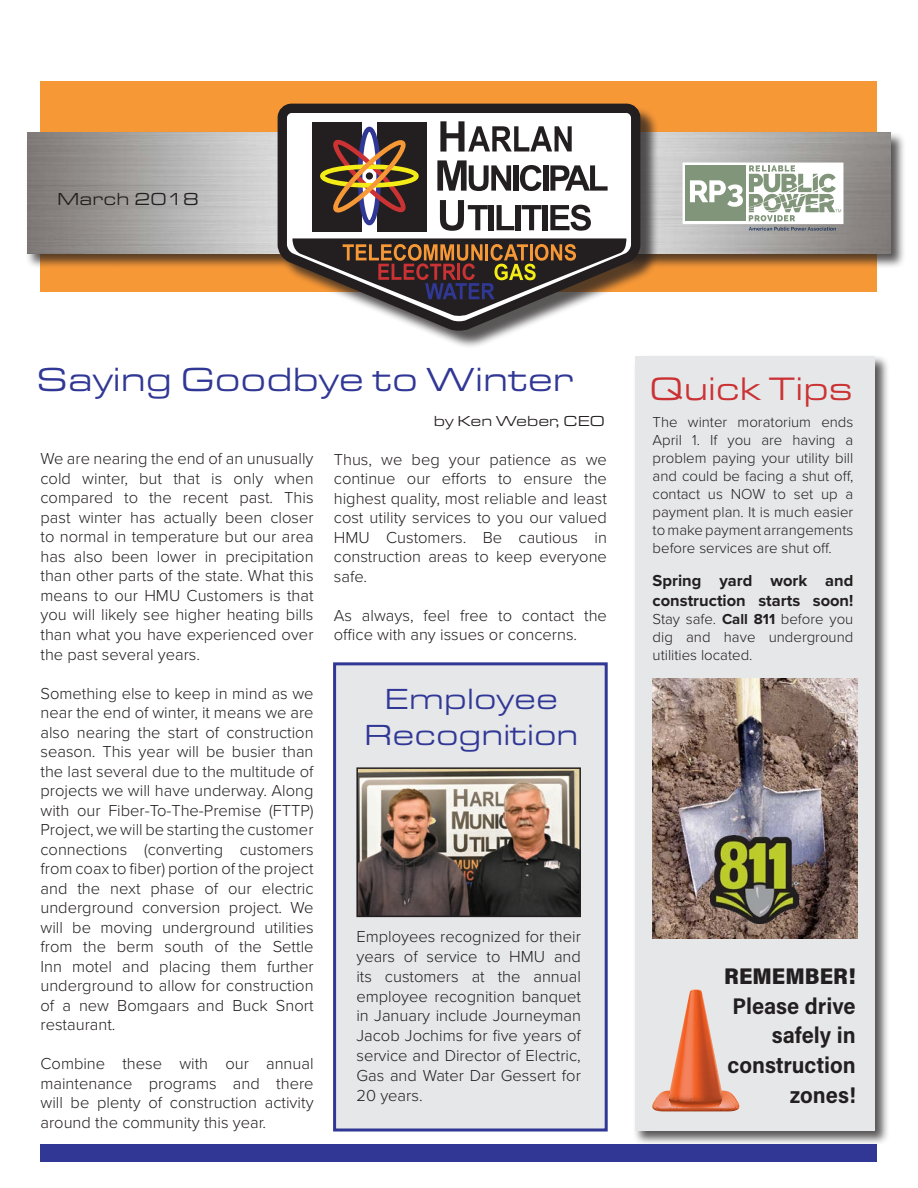
<style>
.page{position:relative;width:918px;height:1188px;background:#fff}
.page>*{position:absolute;margin:0;border:0;box-sizing:border-box;transform-origin:0 0}
.t1{font:34.65px "Eurostile Ext";color:#303795}
.t2{font:33.6px "Eurostile Ext";color:#cb3233}
.t3{font:30.15px "Eurostile Ext";color:#303795}
.t4{font:700 22.8px/30px "Acumin Pro Semi Cond";color:#231f20;text-align:right}
.t5{font:900 22.8px "Acumin Pro Semi Cond";color:#231f20}
.t6{font:18px "Eurostile Ext";color:#231f20}
.t7{font:300 16.5px/19.5px "Proxima Nova";color:#231f20;text-align:justify}
.t8{font:700 16.5px/19.8px "Proxima Nova";color:#231f20}
.t9{font:300 15px/18px "Proxima Nova";color:#231f20;text-align:justify}
.t10{font:15px "Eurostile Ext";color:#231f20}
.s1{font-weight:700}
</style>
<div class="page">
<div style="left:333px;top:662px;width:275px;height:470px;background:#e6e7e9;border:3px solid #303795"></div>
<div style="left:633px;top:355px;width:256px;height:791px;background:#231f20;opacity:.75"></div>
<div style="left:635px;top:356px;width:239px;height:775px;background:#e6e7e9"></div>
<img style="left:653px;top:678px;width:204px;height:260px">
<div style="left:40px;top:81px;width:838px;height:211px;background:#f79837"></div>
<div style="left:26px;top:131px;width:880px;height:138px;background:#231f20;opacity:.75"></div>
<img style="left:27px;top:133px;width:864px;height:121px">
<div style="left:280px;top:106px;width:379px;height:243px;background:#231f20;opacity:.75"></div>
<svg style="left:273px;top:103px;width:372px;height:236px"></svg>
<svg style="left:292px;top:238px;width:335px;height:79px"></svg>
<svg style="left:440px;top:200px;width:48px;height:31px"></svg>
<div style="left:489px;top:205px;width:5px;height:25px;background:#231f20"></div>
<svg style="left:497px;top:205px;width:17px;height:25px"></svg>
<div style="left:516px;top:205px;width:5px;height:25px;background:#231f20"></div>
<svg style="left:522px;top:205px;width:20px;height:25px"></svg>
<div style="left:542px;top:205px;width:6px;height:25px;background:#231f20"></div>
<svg style="left:550px;top:205px;width:41px;height:26px"></svg>
<svg style="left:437px;top:160px;width:74px;height:31px;background:#898787"></svg>
<div style="left:513px;top:165px;width:5px;height:26px;background:#231f20"></div>
<svg style="left:520px;top:165px;width:22px;height:26px"></svg>
<div style="left:543px;top:165px;width:5px;height:26px;background:#231f20"></div>
<svg style="left:550px;top:165px;width:58px;height:26px;background:#949393"></svg>
<svg style="left:440px;top:121px;width:132px;height:31px;background:#a6a4a5"></svg>
<div style="left:312px;top:122px;width:49px;height:109px;background:#231f20"></div>
<div style="left:378px;top:122px;width:49px;height:109px;background:#231f20"></div>
<div style="left:358px;top:127px;width:23px;height:98px;border:5px solid #303795;border-radius:50%"></div>
<div style="left:320px;top:164px;width:99px;height:24px;border:5px solid #f4ec17;border-radius:50%"></div>
<svg style="left:326px;top:133px;width:83px;height:83px"></svg>
<div style="left:366px;top:172px;width:7px;height:8px;background:#231f20;border-radius:50%"></div>
<div style="left:40px;top:1145px;width:838px;height:17px;background:#303795"></div>
<svg style="left:683px;top:163px;width:160px;height:61px"></svg>
<svg style="left:749px;top:165px;width:92px;height:56px;background:#c7d0c4"></svg>
<div style="left:685px;top:165px;width:61px;height:56px;background:#81957a"></div>
<svg style="left:690px;top:180px;width:53px;height:27px"></svg>
<svg style="left:749px;top:227px;width:87px;height:4px"></svg>
<img style="left:711px;top:836px;width:87px;height:87px">
<svg style="left:652px;top:989px;width:87px;height:122px"></svg>
<img style="left:359px;top:770px;width:219px;height:144px">
<div style="left:356px;top:767px;width:225px;height:150px;border:2px solid #231f20"></div>
<p class="t6" style="left:57px;top:188px;width:144px">March 2018</p>
<p class="t1" style="left:37px;top:357px;width:538px">Saying Goodbye to Winter</p>
<p class="t2" style="left:650px;top:366px;width:205px">Quick Tips</p>
<p class="t10" style="left:434px;top:411px;width:173px">by Ken Weber, CEO</p>
<p class="t9" style="left:653px;top:412px;width:202px">The winter moratorium ends April 1. If you are having a problem paying your utility bill and could be facing a shut off, contact us NOW to set up a payment plan. It is much easier to make payment arrangements before services are shut off.</p>
<p class="t8" style="left:653px;top:571px;width:202px">Spring yard work and construction starts soon!</p>
<p class="t9" style="left:653px;top:609px;width:202px">Stay safe. <span class="s1">Call 811</span> before you dig and have underground utilities located.</p>
<p class="t7" style="left:40px;top:448px;width:275px">We are nearing the end of an unusually cold winter, but that is only when compared to the recent past. This past winter has actually been closer to normal in temperature but our area has also been lower in precipitation than other parts of the state. What this means to our HMU Customers is that you will likely see higher heating bills than what you have experienced over the past several years.</p>
<p class="t7" style="left:40px;top:682px;width:275px">Something else to keep in mind as we near the end of winter, it means we are also nearing the start of construction season. This year will be busier than the last several due to the multitude of projects we will have underway. Along with our Fiber-To-The-Premise (FTTP)<br>Project, we will be starting the customer connections (converting customers from coax to fiber) portion of the project and the next phase of our electric underground conversion project. We will be moving underground utilities from the berm south of the Settle Inn motel and placing them further underground to allow for construction of a new Bomgaars and Buck Snort restaurant.</p>
<p class="t7" style="left:40px;top:1053px;width:275px">Combine these with our annual maintenance programs and there will be plenty of construction activity around the community this year.</p>
<p class="t7" style="left:334px;top:448px;width:275px">Thus, we beg your patience as we continue our efforts to ensure the highest quality, most reliable and least cost utility services to you our valued HMU Customers. Be cautious in construction areas to keep everyone safe.</p>
<p class="t7" style="left:334px;top:604px;width:275px">As always, feel free to contact the office with any issues or concerns.</p>
<p class="t3" style="left:385px;top:679px;width:175px">Employee</p>
<p class="t3" style="left:364px;top:715px;width:216px">Recognition</p>
<p class="t7" style="left:356px;top:926px;width:226px">Employees recognized for their years of service to HMU and its customers at the annual employee recognition banquet in January include Journeyman Jacob Jochims for five years of service and Director of Electric, Gas and Water Dar Gessert for 20 years.</p>
<p class="t5" style="left:724px;top:960px;width:133px">REMEMBER!</p>
<p class="t4" style="left:733px;top:989px;width:125px">Please drive</p>
<p class="t4" style="left:728px;top:1019px;width:130px">safely in construction</p>
<p class="t4" style="left:790px;top:1079px;width:67px">zones!</p>
</div>
